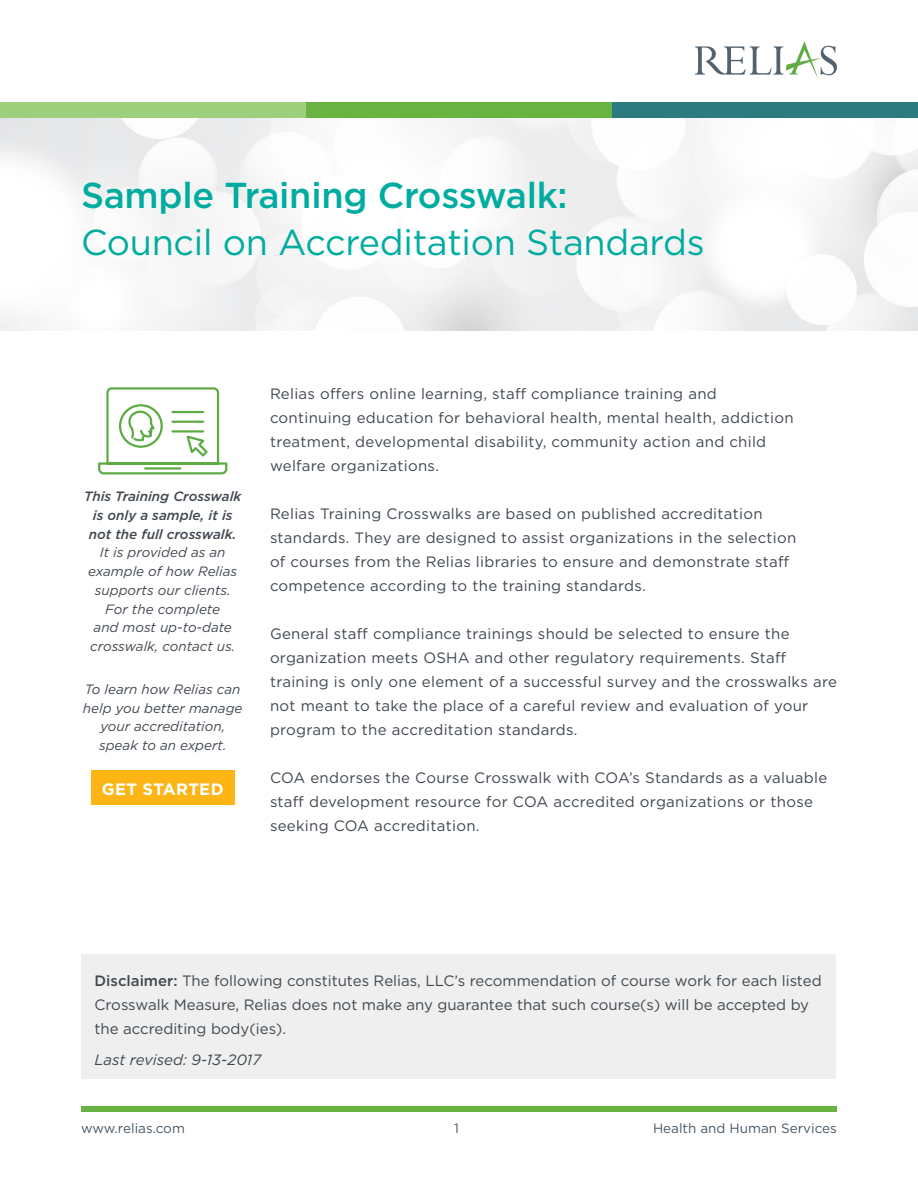
<style>
.page{position:relative;width:918px;height:1188px;background:#fff}
.page>*{position:absolute;margin:0;border:0;box-sizing:border-box;transform-origin:0 0}
.t1{font:36px "Gotham";letter-spacing:-.01em;color:#00aca0}
.t2{font:500 36px "Gotham";letter-spacing:-.01em;color:#00aca0}
.t3{font:700 16.5px "Gotham";letter-spacing:.015em;color:#fff}
.t4{font:15px/24px "Gotham";letter-spacing:.02em;color:#40474f}
.t5{font:15px/24px "Gotham";color:#40474f}
.t6{font:italic 15px "Gotham";color:#40474f}
.t7{font:italic 13.5px/18.8px "Gotham";color:#40474f;text-align:center}
.t8{font:italic 500 13.5px/18.8px "Gotham";color:#40474f;text-align:center}
.t9{font:13.5px "Gotham";color:#485865}
.s1{font-weight:500}
</style>
<div class="page">
<div style="left:81px;top:1106px;width:756px;height:6px;background:#69b342"></div>
<svg style="left:98px;top:387px;width:130px;height:88px"></svg>
<div style="left:0;top:103px;width:306px;height:15px;background:#9ecf7c"></div>
<div style="left:306px;top:103px;width:306px;height:15px;background:#69b342"></div>
<div style="left:612px;top:103px;width:306px;height:15px;background:#2c7b80"></div>
<svg style="left:695px;top:41px;width:142px;height:38px"></svg>
<div style="left:82px;top:955px;width:754px;height:124px;background:#eeefee"></div>
<div style="left:91px;top:771px;width:144px;height:34px;background:#fcb515"></div>
<h1 class="t2" style="left:81px;top:172px;width:488px">Sample Training Crosswalk:</h1>
<h1 class="t1" style="left:81px;top:219px;width:625px">Council on Accreditation Standards</h1>
<p class="t8" style="left:84px;top:487px;width:159px">This Training Crosswalk is only a sample, it is not the full crosswalk.</p>
<p class="t7" style="left:88px;top:543px;width:150px">It is provided as an example of how Relias supports our clients.<br>For the complete<br>and most up-to-date crosswalk, contact us.</p>
<p class="t7" style="left:83px;top:679px;width:161px">To learn how Relias can help you better manage your accreditation, speak to an expert.</p>
<p class="t3" style="left:102px;top:778px;width:123px">GET STARTED</p>
<p class="t4" style="left:270px;top:381px;width:525px">Relias offers online learning, staff compliance training and continuing education for behavioral health, mental health, addiction treatment, developmental disability, community action and child welfare organizations.</p>
<p class="t4" style="left:270px;top:501px;width:528px">Relias Training Crosswalks are based on published accreditation standards. They are designed to assist organizations in the selection of courses from the Relias libraries to ensure and demonstrate staff competence according to the training standards.</p>
<p class="t4" style="left:270px;top:621px;width:568px">General staff compliance trainings should be selected to ensure the organization meets OSHA and other regulatory requirements. Staff training is only one element of a successful survey and the crosswalks are not meant to take the place of a careful review and evaluation of your program to the accreditation standards.</p>
<p class="t4" style="left:270px;top:765px;width:559px">COA endorses the Course Crosswalk with COA’s Standards as a valuable staff development resource for COA accredited organizations or those seeking COA accreditation.</p>
<p class="t5" style="left:94px;top:968px;width:729px"><span class="s1">Disclaimer:</span> The following constitutes Relias, LLC’s recommendation of course work for each listed<br>Crosswalk Measure, Relias does not make any guarantee that such course(s) will be accepted by the accrediting body(ies).</p>
<p class="t6" style="left:94px;top:1050px;width:168px">Last revised: 9-13-2017</p>
<p class="t9" style="left:81px;top:1119px;width:105px">www.relias.com</p>
<p class="t9" style="left:454px;top:1119px;width:6px">1</p>
<p class="t9" style="left:653px;top:1119px;width:185px">Health and Human Services</p>
</div>
